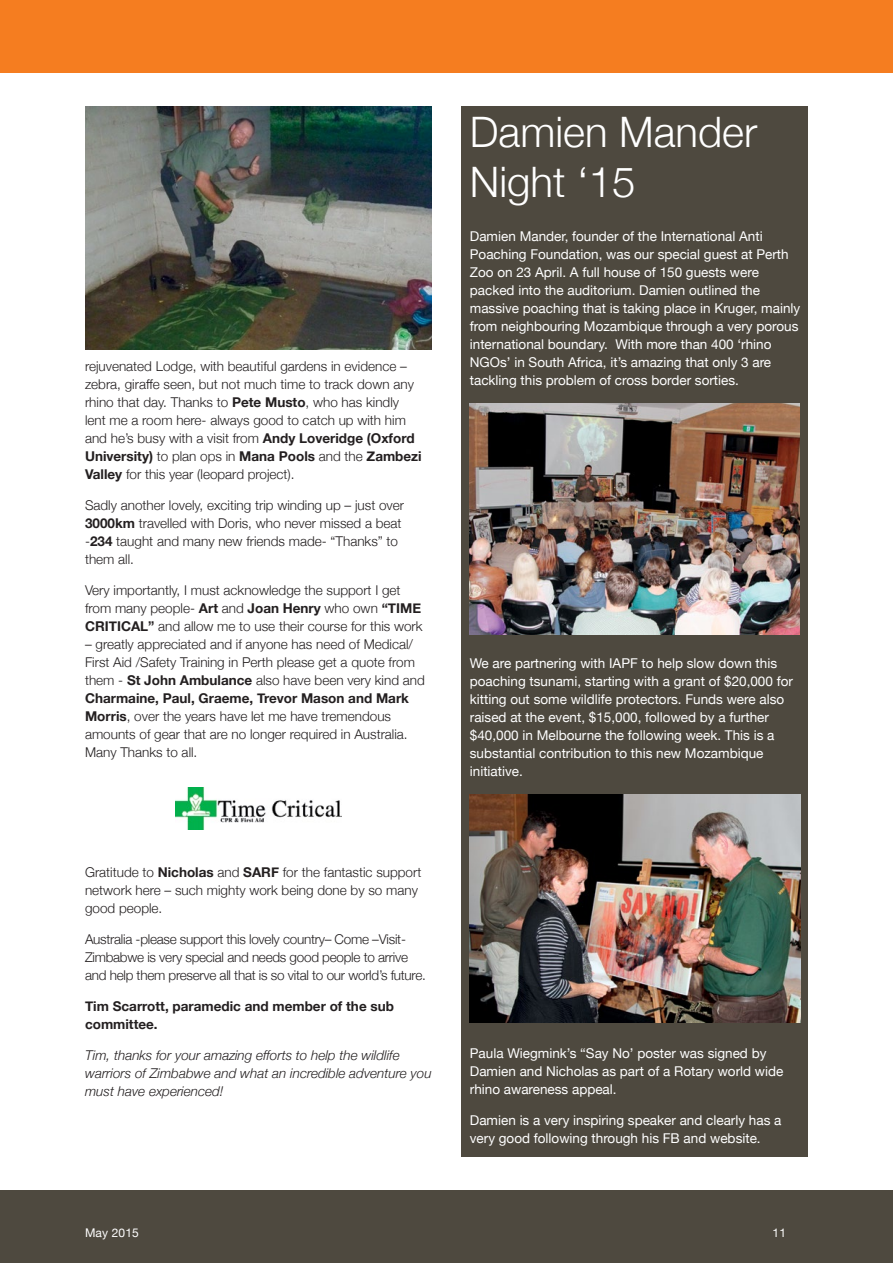
<style>
.page{position:relative;width:893px;height:1263px;background:#fff}
.page>*{position:absolute;margin:0;border:0;box-sizing:border-box;transform-origin:0 0}
.t1{font:300 42px/50.4px "Helvetica Neue";color:#fff}
.t2{font:300 13.5px/18px "Helvetica Neue";color:#231f20}
.t3{font:13.5px/18px "Helvetica Neue";color:#fff}
.t4{font:300 13.5px/18px "Helvetica Neue";letter-spacing:-.02em;color:#231f20}
.t5{font:italic 300 13.5px/18px "Helvetica Neue";color:#231f20}
.t6{font:700 13.5px/18px "Helvetica Neue";color:#231f20}
.t7{font:12px "Helvetica Neue";letter-spacing:.01em;color:#fff}
.s1{font-weight:700}
</style>
<div class="page">
<div style="left:0;top:1191px;width:893px;height:72px;background:#4e493f"></div>
<div style="left:0;top:0;width:893px;height:72px;background:#f57d20"></div>
<div style="left:461px;top:106px;width:347px;height:1051px;background:#4e493f"></div>
<img style="left:85px;top:106px;width:347px;height:244px">
<img style="left:175px;top:788px;width:166px;height:41px">
<img style="left:470px;top:404px;width:329px;height:230px">
<img style="left:470px;top:794px;width:330px;height:229px">
<p class="t2" style="left:85px;top:357px;width:338px">rejuvenated Lodge, with beautiful gardens in evidence – zebra, giraffe seen, but not much time to track down any rhino that day. Thanks to <span class="s1">Pete Musto</span>, who has kindly lent me a room here- always good to catch up with him and he’s busy with a visit from <span class="s1">Andy Loveridge (Oxford University)</span> to plan ops in <span class="s1">Mana Pools</span> and the <span class="s1">Zambezi Valley</span> for this year (leopard project).</p>
<p class="t2" style="left:85px;top:495px;width:321px">Sadly another lovely, exciting trip winding up – just over <span class="s1">3000km</span> travelled with Doris, who never missed a beat -<span class="s1">234</span> taught and many new friends made- “Thanks” to them all.</p>
<p class="t2" style="left:85px;top:580px;width:339px">Very importantly, I must acknowledge the support I get from many people- <span class="s1">Art</span> and <span class="s1">Joan Henry</span> who own <span class="s1">“TIME<br>CRITICAL”</span> and allow me to use their course for this work</p>
<p class="t2" style="left:85px;top:634px;width:341px">– greatly appreciated and if anyone has need of Medical/ First Aid /Safety Training in Perth please get a quote from them - <span class="s1">St John Ambulance</span> also have been very kind and <span class="s1">Charmaine, Paul, Graeme, Trevor Mason and Mark Morris</span>, over the years have let me have tremendous amounts of gear that are no longer required in Australia.<br>Many Thanks to all.</p>
<p class="t2" style="left:85px;top:863px;width:338px">Gratitude to <span class="s1">Nicholas</span> and <span class="s1">SARF</span> for the fantastic support network here – such mighty work being done by so many good people.</p>
<p class="t4" style="left:85px;top:929px;width:342px">Australia -please support this lovely country– Come –Visit-<br>Zimbabwe is very special and needs good people to arrive and help them preserve all that is so vital to our world’s future.</p>
<p class="t6" style="left:85px;top:997px;width:310px">Tim Scarrott, paramedic and member of the sub committee.</p>
<p class="t5" style="left:85px;top:1045px;width:348px">Tim, thanks for your amazing efforts to help the wildlife warriors of Zimbabwe and what an incredible adventure you must have experienced!</p>
<h1 class="t1" style="left:470px;top:104px;width:289px">Damien Mander<br>Night ‘15</h1>
<p class="t3" style="left:470px;top:228px;width:332px">Damien Mander, founder of the International Anti Poaching Foundation, was our special guest at Perth Zoo on 23 April. A full house of 150 guests were packed into the auditorium. Damien outlined the massive poaching that is taking place in Kruger, mainly from neighbouring Mozambique through a very porous international boundary. With more than 400 ‘rhino NGOs’ in South Africa, it’s amazing that only 3 are tackling this problem of cross border sorties.</p>
<p class="t3" style="left:470px;top:655px;width:325px">We are partnering with IAPF to help slow down this poaching tsunami, starting with a grant of $20,000 for kitting out some wildlife protectors. Funds were also raised at the event, $15,000, followed by a further $40,000 in Melbourne the following week. This is a substantial contribution to this new Mozambique initiative.</p>
<p class="t3" style="left:470px;top:1045px;width:315px">Paula Wiegmink’s “Say No’ poster was signed by<br>Damien and Nicholas as part of a Rotary world wide rhino awareness appeal.</p>
<p class="t3" style="left:470px;top:1112px;width:313px">Damien is a very inspiring speaker and clearly has a very good following through his FB and website.</p>
<p class="t7" style="left:85px;top:1224px;width:55px">May 2015</p>
<p class="t7" style="left:773px;top:1224px;width:15px">11</p>
</div>
